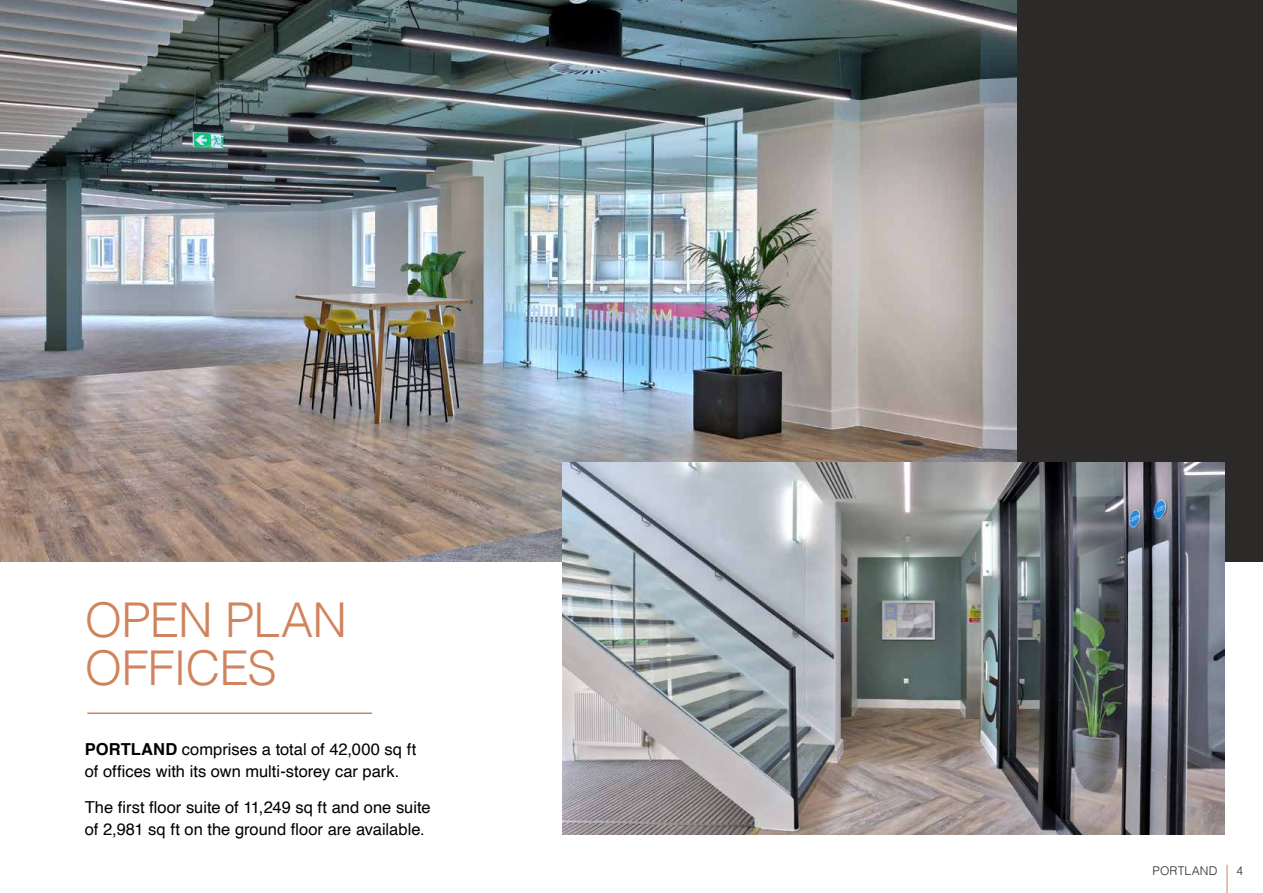
<style>
.page{position:relative;width:1263px;height:893px;background:#fff}
.page>*{position:absolute;margin:0;border:0;box-sizing:border-box;transform-origin:0 0}
.t1{font:300 48px/48px "Helvetica";letter-spacing:-.02em;color:#d0845e}
.t2{font:16.5px/22.5px "Helvetica";color:#000}
.t3{font:300 12px "Helvetica";letter-spacing:.015em;color:#2c2a29}
.s1{font-weight:700}
</style>
<div class="page">
<div style="left:1017px;top:0;width:246px;height:561px;background:#2c2a29"></div>
<img style="left:0;top:0;width:1017px;height:561px">
<img style="left:563px;top:462px;width:661px;height:372px">
<hr style="left:87px;top:712px;width:285px;height:2px;background:#d0845e">
<svg style="left:1227px;top:865px;width:1px;height:28px"></svg>
<h1 class="t1" style="left:85px;top:593px;width:264px">OPEN PLAN<br>OFFICES</h1>
<p class="t2" style="left:85px;top:738px;width:333px"><span class="s1">PORTLAND</span> comprises a total of 42,000 sq ft of offices with its own multi-storey car park.</p>
<p class="t2" style="left:85px;top:796px;width:347px">The first floor suite of 11,249 sq ft and one suite of 2,981 sq ft on the ground floor are available.</p>
<p class="t3" style="left:1152px;top:861px;width:66px">PORTLAND</p>
<p class="t3" style="left:1236px;top:861px;width:8px">4</p>
</div>
